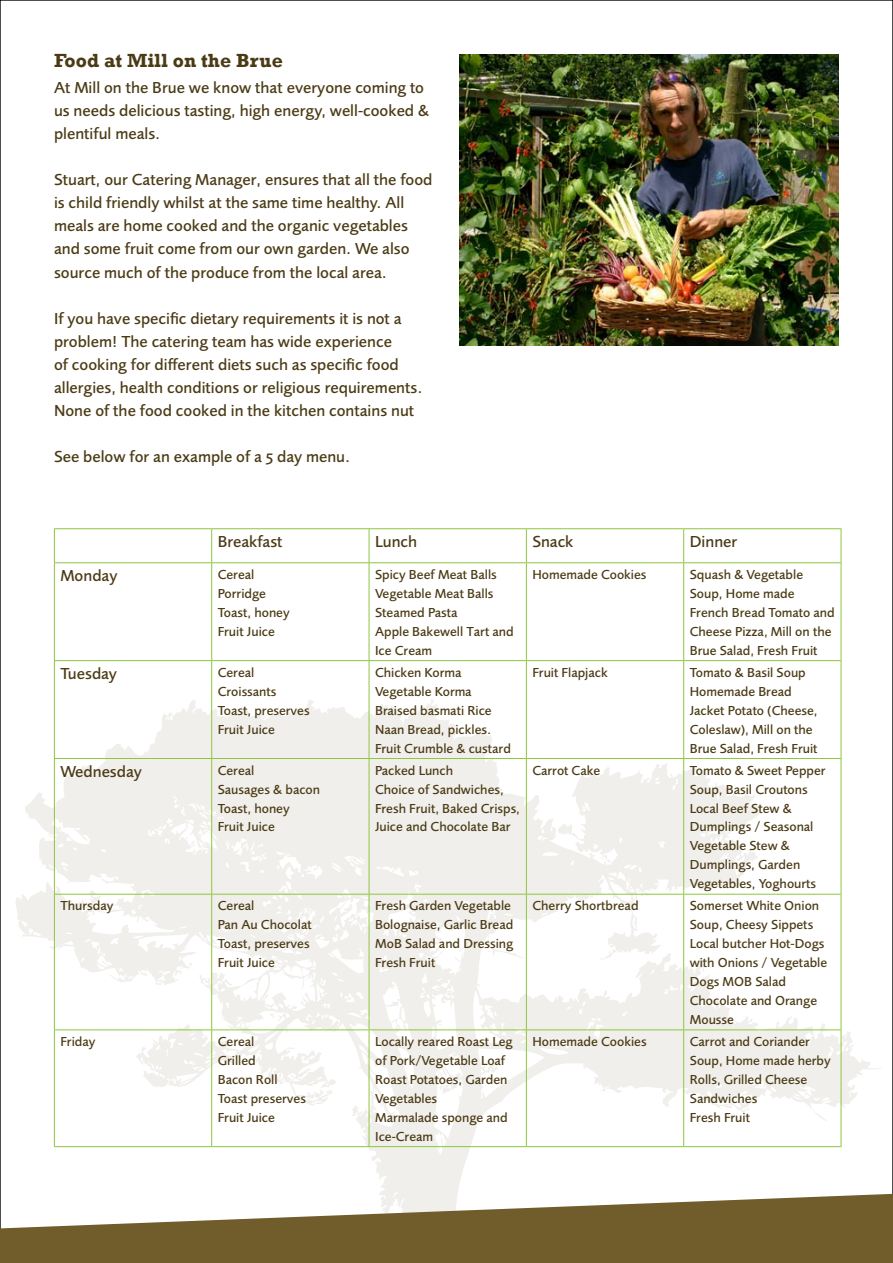
<style>
.page{position:relative;width:893px;height:1263px;background:#fff}
.page>*{position:absolute;margin:0;border:0;box-sizing:border-box;transform-origin:0 0}
.t1{font:700 19.5px "Rockwell";color:#4b3b15}
.t2{font:500 16.5px/23.1px "Foundry Sans OT2";color:#4b3b15}
.t3{font:500 13.5px/18.9px "Foundry Sans OT2";color:#4b3b15}
</style>
<div class="page">
<svg style="left:16px;top:699px;width:864px;height:495px"></svg>
<svg style="left:0;top:1194px;width:893px;height:69px;fill:#715d2b"></svg>
<img style="left:459px;top:54px;width:380px;height:292px">
<hr style="left:54px;top:528px;width:158px;height:1px;background:#8dc63f">
<hr style="left:54px;top:529px;width:1px;height:33px;background:#8dc63f">
<hr style="left:212px;top:528px;width:157px;height:1px;background:#8dc63f">
<hr style="left:211px;top:529px;width:1px;height:33px;background:#8dc63f">
<hr style="left:369px;top:528px;width:157px;height:1px;background:#8dc63f">
<hr style="left:369px;top:529px;width:1px;height:33px;background:#8dc63f">
<hr style="left:526px;top:528px;width:158px;height:1px;background:#8dc63f">
<hr style="left:526px;top:529px;width:1px;height:33px;background:#8dc63f">
<hr style="left:684px;top:528px;width:157px;height:1px;background:#8dc63f">
<hr style="left:683px;top:529px;width:1px;height:33px;background:#8dc63f">
<hr style="left:841px;top:529px;width:1px;height:33px;background:#8dc63f">
<hr style="left:54px;top:562px;width:158px;height:1px;background:#8dc63f">
<hr style="left:54px;top:563px;width:1px;height:97px;background:#8dc63f">
<hr style="left:212px;top:562px;width:157px;height:1px;background:#8dc63f">
<hr style="left:211px;top:563px;width:1px;height:97px;background:#8dc63f">
<hr style="left:369px;top:562px;width:157px;height:1px;background:#8dc63f">
<hr style="left:369px;top:563px;width:1px;height:97px;background:#8dc63f">
<hr style="left:526px;top:562px;width:158px;height:1px;background:#8dc63f">
<hr style="left:526px;top:563px;width:1px;height:97px;background:#8dc63f">
<hr style="left:684px;top:562px;width:157px;height:1px;background:#8dc63f">
<hr style="left:683px;top:563px;width:1px;height:97px;background:#8dc63f">
<hr style="left:841px;top:563px;width:1px;height:97px;background:#8dc63f">
<hr style="left:54px;top:660px;width:158px;height:1px;background:#8dc63f">
<hr style="left:54px;top:661px;width:1px;height:97px;background:#8dc63f">
<hr style="left:212px;top:660px;width:157px;height:1px;background:#8dc63f">
<hr style="left:211px;top:661px;width:1px;height:97px;background:#8dc63f">
<hr style="left:369px;top:660px;width:157px;height:1px;background:#8dc63f">
<hr style="left:369px;top:661px;width:1px;height:97px;background:#8dc63f">
<hr style="left:526px;top:660px;width:158px;height:1px;background:#8dc63f">
<hr style="left:526px;top:661px;width:1px;height:97px;background:#8dc63f">
<hr style="left:684px;top:660px;width:157px;height:1px;background:#8dc63f">
<hr style="left:683px;top:661px;width:1px;height:97px;background:#8dc63f">
<hr style="left:841px;top:661px;width:1px;height:97px;background:#8dc63f">
<hr style="left:54px;top:758px;width:158px;height:1px;background:#8dc63f">
<hr style="left:54px;top:759px;width:1px;height:135px;background:#8dc63f">
<hr style="left:212px;top:758px;width:157px;height:1px;background:#8dc63f">
<hr style="left:211px;top:759px;width:1px;height:135px;background:#8dc63f">
<hr style="left:369px;top:758px;width:157px;height:1px;background:#8dc63f">
<hr style="left:369px;top:759px;width:1px;height:135px;background:#8dc63f">
<hr style="left:526px;top:758px;width:158px;height:1px;background:#8dc63f">
<hr style="left:526px;top:759px;width:1px;height:135px;background:#8dc63f">
<hr style="left:684px;top:758px;width:157px;height:1px;background:#8dc63f">
<hr style="left:683px;top:759px;width:1px;height:135px;background:#8dc63f">
<hr style="left:841px;top:759px;width:1px;height:135px;background:#8dc63f">
<hr style="left:54px;top:894px;width:158px;height:1px;background:#8dc63f">
<hr style="left:54px;top:894px;width:1px;height:135px;background:#8dc63f">
<hr style="left:212px;top:894px;width:157px;height:1px;background:#8dc63f">
<hr style="left:211px;top:894px;width:1px;height:135px;background:#8dc63f">
<hr style="left:369px;top:894px;width:157px;height:1px;background:#8dc63f">
<hr style="left:369px;top:894px;width:1px;height:135px;background:#8dc63f">
<hr style="left:526px;top:894px;width:158px;height:1px;background:#8dc63f">
<hr style="left:526px;top:894px;width:1px;height:135px;background:#8dc63f">
<hr style="left:684px;top:894px;width:157px;height:1px;background:#8dc63f">
<hr style="left:683px;top:894px;width:1px;height:135px;background:#8dc63f">
<hr style="left:841px;top:894px;width:1px;height:135px;background:#8dc63f">
<hr style="left:54px;top:1029px;width:158px;height:1px;background:#8dc63f">
<hr style="left:54px;top:1030px;width:1px;height:116px;background:#8dc63f">
<hr style="left:212px;top:1029px;width:157px;height:1px;background:#8dc63f">
<hr style="left:211px;top:1030px;width:1px;height:116px;background:#8dc63f">
<hr style="left:369px;top:1029px;width:157px;height:1px;background:#8dc63f">
<hr style="left:369px;top:1030px;width:1px;height:116px;background:#8dc63f">
<hr style="left:526px;top:1029px;width:158px;height:1px;background:#8dc63f">
<hr style="left:526px;top:1030px;width:1px;height:116px;background:#8dc63f">
<hr style="left:684px;top:1029px;width:157px;height:1px;background:#8dc63f">
<hr style="left:683px;top:1030px;width:1px;height:116px;background:#8dc63f">
<hr style="left:841px;top:1030px;width:1px;height:116px;background:#8dc63f">
<hr style="left:54px;top:1146px;width:158px;height:1px;background:#8dc63f">
<hr style="left:212px;top:1146px;width:157px;height:1px;background:#8dc63f">
<hr style="left:369px;top:1146px;width:157px;height:1px;background:#8dc63f">
<hr style="left:526px;top:1146px;width:158px;height:1px;background:#8dc63f">
<hr style="left:684px;top:1146px;width:157px;height:1px;background:#8dc63f">
<h1 class="t1" style="left:54px;top:49px;width:230px">Food at Mill on the Brue</h1>
<p class="t2" style="left:54px;top:74px;width:377px">At Mill on the Brue we know that everyone coming to us needs delicious tasting, high energy, well-cooked &amp; plentiful meals.</p>
<p class="t2" style="left:54px;top:167px;width:380px">Stuart, our Catering Manager, ensures that all the food is child friendly whilst at the same time healthy. All meals are home cooked and the organic vegetables and some fruit come from our own garden. We also source much of the produce from the local area.</p>
<p class="t2" style="left:54px;top:305px;width:370px">If you have specific dietary requirements it is not a problem! The catering team has wide experience<br>of cooking for different diets such as specific food allergies, health conditions or religious requirements.<br>None of the food cooked in the kitchen contains nut</p>
<p class="t2" style="left:54px;top:444px;width:298px">See below for an example of a 5 day menu.</p>
<p class="t2" style="left:218px;top:529px;width:66px">Breakfast</p>
<p class="t2" style="left:375px;top:529px;width:44px">Lunch</p>
<p class="t2" style="left:532px;top:529px;width:43px">Snack</p>
<p class="t2" style="left:690px;top:529px;width:49px">Dinner</p>
<p class="t2" style="left:60px;top:563px;width:59px">Monday</p>
<p class="t3" style="left:218px;top:564px;width:74px">Cereal<br>Porridge<br>Toast, honey<br>Fruit Juice</p>
<p class="t3" style="left:375px;top:564px;width:140px">Spicy Beef Meat Balls<br>Vegetable Meat Balls<br>Steamed Pasta<br>Apple Bakewell Tart and<br>Ice Cream</p>
<p class="t3" style="left:532px;top:564px;width:116px">Homemade Cookies</p>
<p class="t3" style="left:690px;top:564px;width:146px">Squash &amp; Vegetable<br>Soup, Home made<br>French Bread Tomato and<br>Cheese Pizza, Mill on the<br>Brue Salad, Fresh Fruit</p>
<p class="t2" style="left:60px;top:661px;width:58px">Tuesday</p>
<p class="t3" style="left:218px;top:662px;width:93px">Cereal<br>Croissants<br>Toast, preserves<br>Fruit Juice</p>
<p class="t3" style="left:375px;top:662px;width:137px">Chicken Korma<br>Vegetable Korma<br>Braised basmati Rice<br>Naan Bread, pickles.<br>Fruit Crumble &amp; custard</p>
<p class="t3" style="left:532px;top:662px;width:77px">Fruit Flapjack</p>
<p class="t3" style="left:690px;top:662px;width:129px">Tomato &amp; Basil Soup<br>Homemade Bread<br>Jacket Potato (Cheese,<br>Coleslaw), Mill on the<br>Brue Salad, Fresh Fruit</p>
<p class="t2" style="left:60px;top:758px;width:83px">Wednesday</p>
<p class="t3" style="left:218px;top:760px;width:104px">Cereal<br>Sausages &amp; bacon<br>Toast, honey<br>Fruit Juice</p>
<p class="t3" style="left:375px;top:760px;width:146px">Packed Lunch<br>Choice of Sandwiches,<br>Fresh Fruit, Baked Crisps,<br>Juice and Chocolate Bar</p>
<p class="t3" style="left:532px;top:760px;width:69px">Carrot Cake</p>
<p class="t3" style="left:690px;top:760px;width:137px">Tomato &amp; Sweet Pepper<br>Soup, Basil Croutons<br>Local Beef Stew &amp;<br>Dumplings / Seasonal<br>Vegetable Stew &amp;<br>Dumplings, Garden<br>Vegetables, Yoghourts</p>
<p class="t3" style="left:60px;top:895px;width:55px">Thursday</p>
<p class="t3" style="left:218px;top:895px;width:96px">Cereal<br>Pan Au Chocolat<br>Toast, preserves<br>Fruit Juice</p>
<p class="t3" style="left:375px;top:895px;width:140px">Fresh Garden Vegetable<br>Bolognaise, Garlic Bread<br>MoB Salad and Dressing<br>Fresh Fruit</p>
<p class="t3" style="left:532px;top:895px;width:108px">Cherry Shortbread</p>
<p class="t3" style="left:690px;top:895px;width:139px">Somerset White Onion<br>Soup, Cheesy Sippets<br>Local butcher Hot-Dogs with Onions / Vegetable<br>Dogs MOB Salad<br>Chocolate and Orange<br>Mousse</p>
<p class="t3" style="left:60px;top:1031px;width:36px">Friday</p>
<p class="t3" style="left:218px;top:1031px;width:90px">Cereal<br>Grilled<br>Bacon Roll<br>Toast preserves<br>Fruit Juice</p>
<p class="t3" style="left:375px;top:1031px;width:139px">Locally reared Roast Leg of Pork/Vegetable Loaf<br>Roast Potatoes, Garden<br>Vegetables<br>Marmalade sponge and<br>Ice-Cream</p>
<p class="t3" style="left:532px;top:1031px;width:116px">Homemade Cookies</p>
<p class="t3" style="left:690px;top:1031px;width:142px">Carrot and Coriander<br>Soup, Home made herby<br>Rolls, Grilled Cheese<br>Sandwiches<br>Fresh Fruit</p>
</div>
